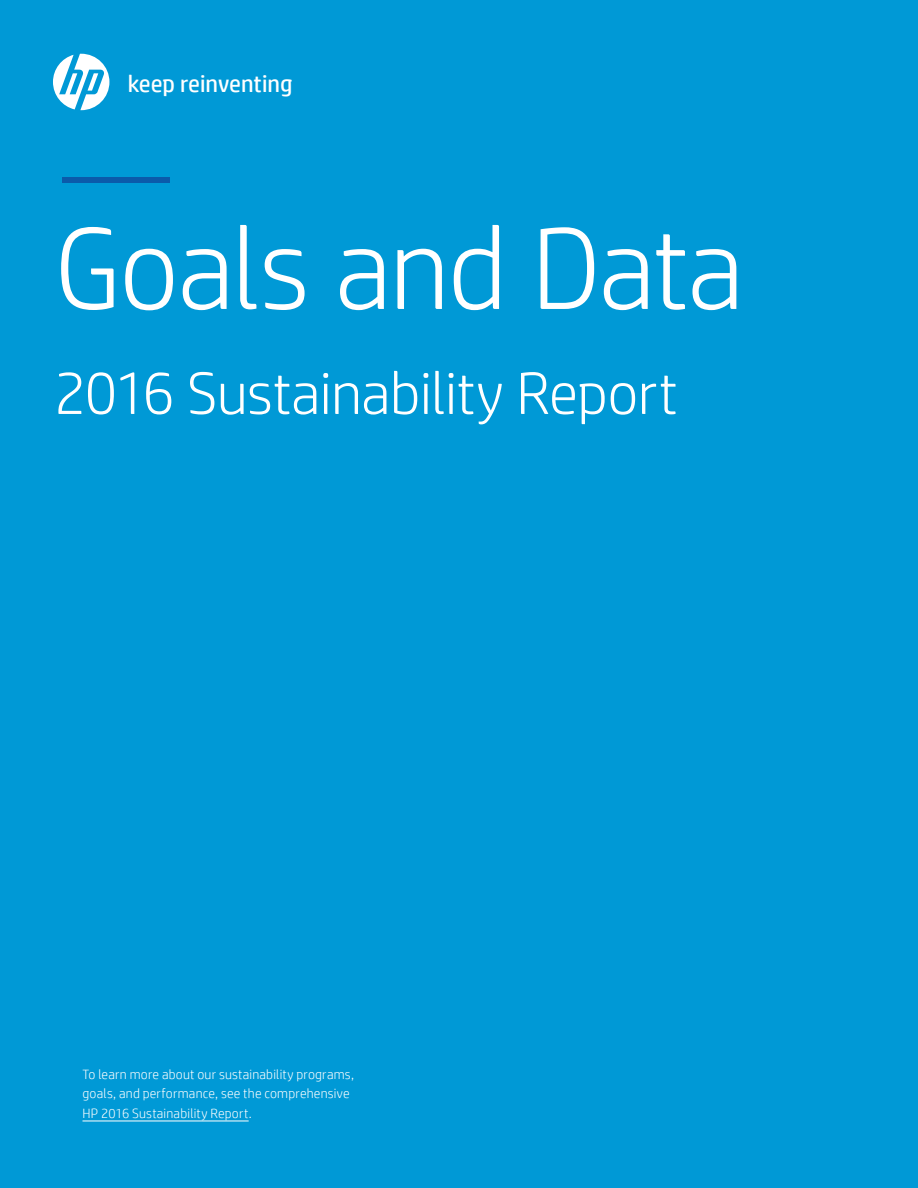
<style>
.page{position:relative;width:918px;height:1188px;background:#0099d6}
.page>*{position:absolute;margin:0;border:0;box-sizing:border-box;transform-origin:0 0}
.Cover_title{font:300 117px "HP Simplified";letter-spacing:-.015em;color:#fff}
.Cover_title-2{font:300 60px "HP Simplified";letter-spacing:-.01em;color:#fff}
.t1{font:24px "HP Simplified";color:#fff}
.body{font:300 13.5px/19.5px "HP Simplified";letter-spacing:.015em;color:#fff}
</style>
<div class="page">
<div style="left:62px;top:177px;width:108px;height:6px;background:#0b5aaa"></div>
<svg style="left:53px;top:54px;width:56px;height:56px"></svg>
<hr style="left:82px;top:1121px;width:167px;height:1px;background:#fff">
<p class="t1" style="left:128px;top:67px;width:166px">keep reinventing</p>
<h1 class="Cover_title" style="left:54px;top:192px;width:691px">Goals and Data</h1>
<h1 class="Cover_title-2" style="left:54px;top:354px;width:625px">2016 Sustainability Report</h1>
<p class="body" style="left:82px;top:1064px;width:273px">To learn more about our sustainability programs, goals, and performance, see the comprehensive<br>HP 2016 Sustainability Report.</p>
</div>
